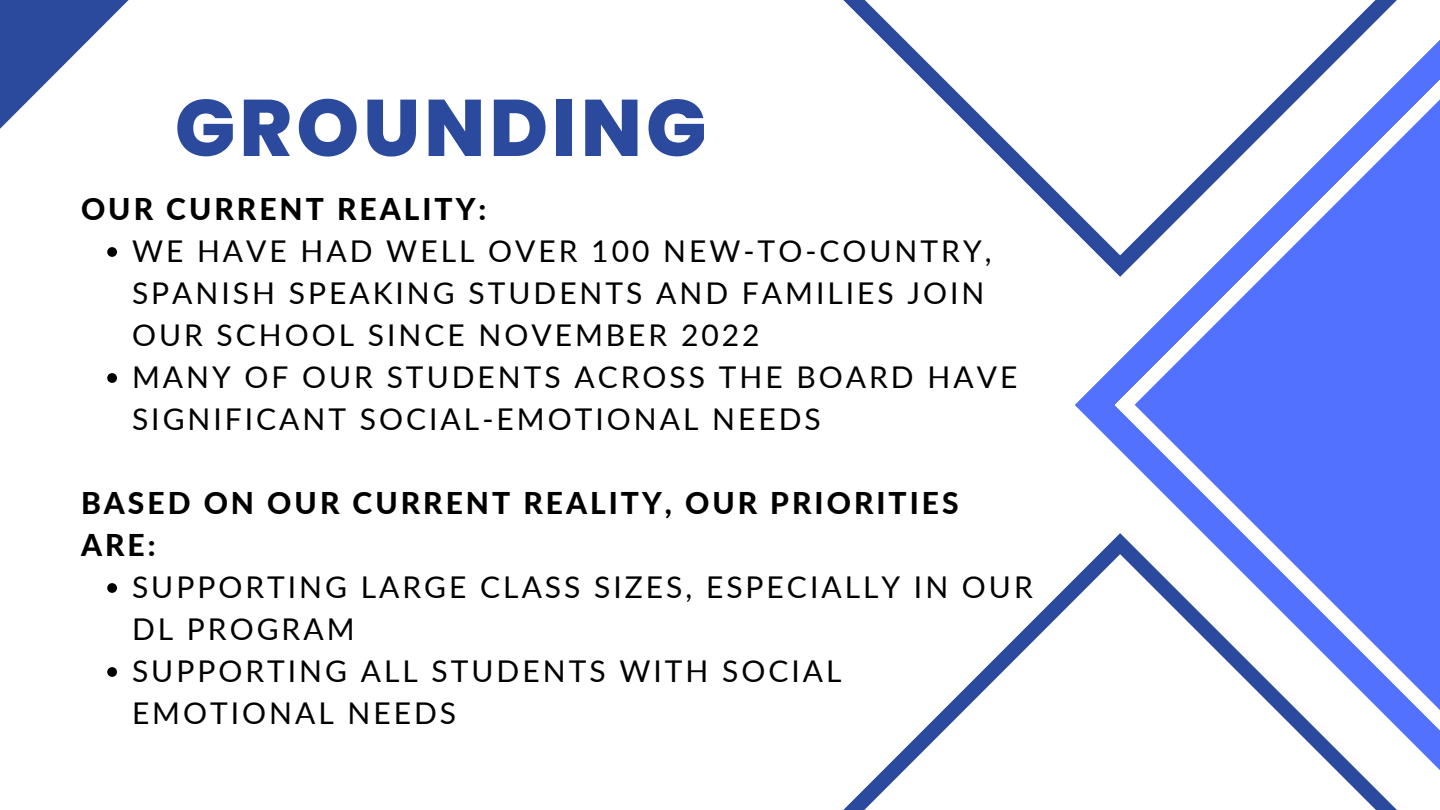
<style>
.page{position:relative;width:1440px;height:810px;background:#fff}
.page>*{position:absolute;margin:0;border:0;box-sizing:border-box;transform-origin:0 0}
.t1{font:800 80px "Poppins";letter-spacing:.05em;color:#2b4a9d}
.t2{font:30px/42px "Lato";letter-spacing:.1em;color:#000}
.t3{font:800 30px/42px "Lato";letter-spacing:.1em;color:#000}
</style>
<div class="page">
<svg style="left:1075px;top:366px;width:39px;height:78px"></svg>
<svg style="left:1114px;top:277px;width:326px;height:256px;fill:#5271ff"></svg>
<svg style="left:843px;top:533px;width:597px;height:277px"></svg>
<svg style="left:843px;top:0;width:597px;height:277px"></svg>
<svg style="left:0;top:0;width:129px;height:129px"></svg>
<svg style="left:107px;top:247px;width:10px;height:10px"></svg>
<svg style="left:107px;top:373px;width:10px;height:10px"></svg>
<svg style="left:107px;top:583px;width:10px;height:10px"></svg>
<svg style="left:107px;top:667px;width:10px;height:10px"></svg>
<h1 class="t1" style="left:175px;top:72px;width:533px">GROUNDING</h1>
<h2 class="t3" style="left:81px;top:188px;width:407px">OUR CURRENT REALITY:</h2>
<p class="t2" style="left:132px;top:230px;width:861px">WE HAVE HAD WELL OVER 100 NEW-TO-COUNTRY,<br>SPANISH SPEAKING STUDENTS AND FAMILIES JOIN<br>OUR SCHOOL SINCE NOVEMBER 2022</p>
<p class="t2" style="left:132px;top:356px;width:887px">MANY OF OUR STUDENTS ACROSS THE BOARD HAVE<br>SIGNIFICANT SOCIAL-EMOTIONAL NEEDS</p>
<h2 class="t3" style="left:81px;top:482px;width:879px">BASED ON OUR CURRENT REALITY, OUR PRIORITIES<br>ARE:</h2>
<p class="t2" style="left:132px;top:566px;width:902px">SUPPORTING LARGE CLASS SIZES, ESPECIALLY IN OUR<br>DL PROGRAM</p>
<p class="t2" style="left:132px;top:650px;width:711px">SUPPORTING ALL STUDENTS WITH SOCIAL<br>EMOTIONAL NEEDS</p>
</div>
